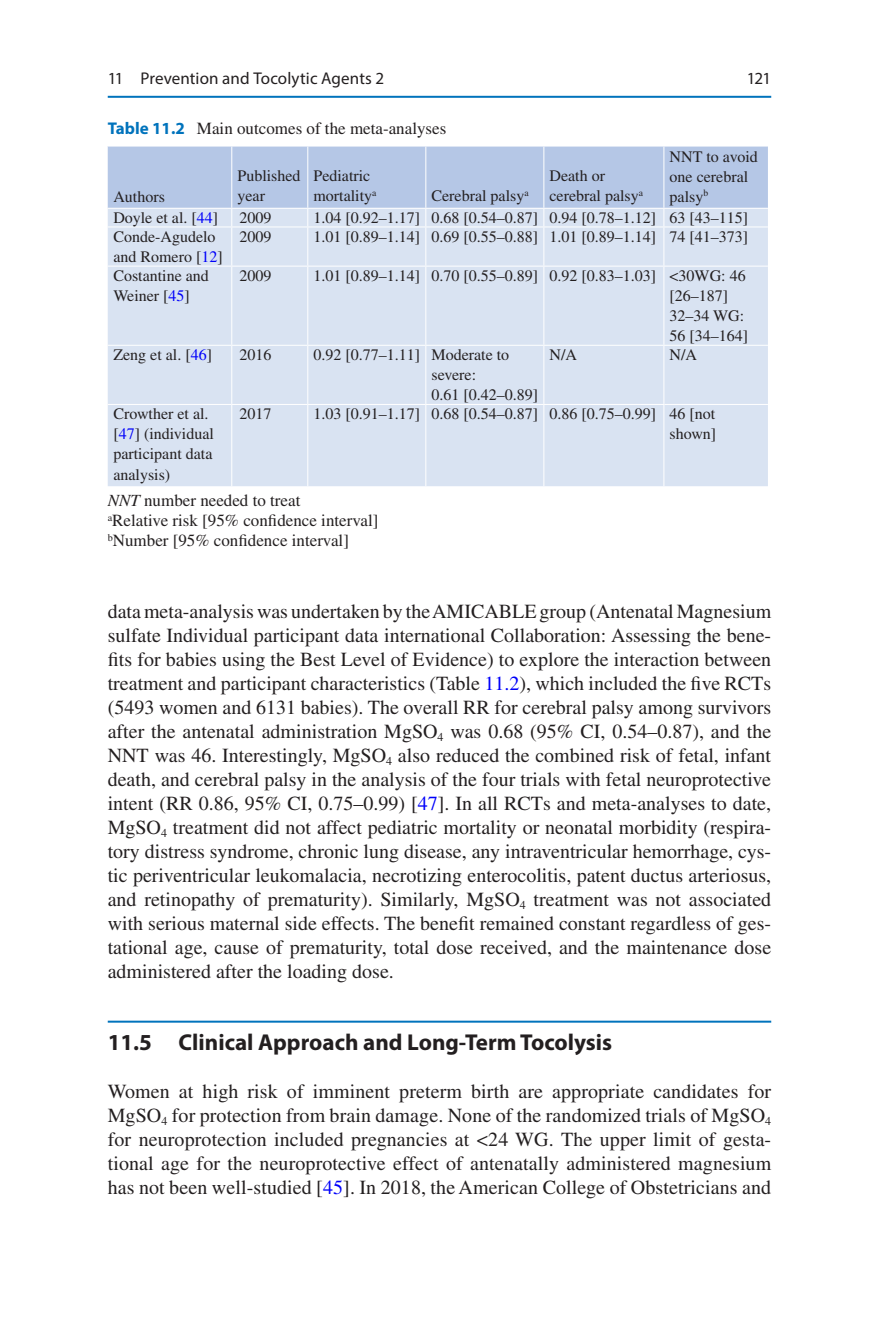
<style>
.page{position:relative;width:879px;height:1333px;background:#fff}
.page>*{position:absolute;margin:0;border:0;box-sizing:border-box;transform-origin:0 0}
.t1{font:700 23px "Rjcrdd Myriad Pro";color:#231f20}
.t2{font:20px/24px "Hcdysl Times LT Std";color:#231f20;text-align:justify}
.t3{font:17px/20px "Hcdysl Times LT Std";color:#231f20}
.t4{font:17px "Nlxvvt Myriad Pro";letter-spacing:.005em;color:#231f20}
.t5{font:16px/20px "Hcdysl Times LT Std";color:#231f20}
.s1{font-family:"Rjcrdd Myriad Pro";font-weight:700;color:#0073bc}
.s2{color:#0000fa}
.s3{font-family:"Gcljpb Times LT Std";font-style:italic}
</style>
<div class="page">
<hr style="left:108px;top:1020px;width:663px;height:2px;background:#0073bc">
<div style="left:108px;top:227px;width:660px;height:259px;background:#d9e3f2"></div>
<svg style="left:108px;top:146px;width:660px;height:80px;background:#becee9"></svg>
<hr style="left:231px;top:227px;width:1px;height:38px;background:#fff">
<hr style="left:307px;top:227px;width:1px;height:38px;background:#fff">
<hr style="left:425px;top:227px;width:1px;height:38px;background:#fff">
<hr style="left:543px;top:227px;width:1px;height:38px;background:#fff">
<hr style="left:663px;top:227px;width:1px;height:38px;background:#fff">
<hr style="left:108px;top:265px;width:124px;height:1px;background:#fff">
<hr style="left:232px;top:265px;width:76px;height:1px;background:#fff">
<hr style="left:231px;top:266px;width:1px;height:79px;background:#fff">
<hr style="left:308px;top:265px;width:118px;height:1px;background:#fff">
<hr style="left:307px;top:266px;width:1px;height:79px;background:#fff">
<hr style="left:426px;top:265px;width:118px;height:1px;background:#fff">
<hr style="left:425px;top:266px;width:1px;height:79px;background:#fff">
<hr style="left:544px;top:265px;width:120px;height:1px;background:#fff">
<hr style="left:543px;top:266px;width:1px;height:79px;background:#fff">
<hr style="left:664px;top:265px;width:104px;height:1px;background:#fff">
<hr style="left:663px;top:266px;width:1px;height:79px;background:#fff">
<hr style="left:108px;top:345px;width:124px;height:1px;background:#fff">
<hr style="left:232px;top:345px;width:76px;height:1px;background:#fff">
<hr style="left:231px;top:346px;width:1px;height:58px;background:#fff">
<hr style="left:308px;top:345px;width:118px;height:1px;background:#fff">
<hr style="left:307px;top:346px;width:1px;height:58px;background:#fff">
<hr style="left:426px;top:345px;width:118px;height:1px;background:#fff">
<hr style="left:425px;top:346px;width:1px;height:58px;background:#fff">
<hr style="left:544px;top:345px;width:120px;height:1px;background:#fff">
<hr style="left:543px;top:346px;width:1px;height:58px;background:#fff">
<hr style="left:664px;top:345px;width:104px;height:1px;background:#fff">
<hr style="left:663px;top:346px;width:1px;height:58px;background:#fff">
<hr style="left:544px;top:404px;width:120px;height:1px;background:#fff">
<hr style="left:426px;top:404px;width:118px;height:1px;background:#fff">
<hr style="left:543px;top:405px;width:1px;height:81px;background:#fff">
<hr style="left:308px;top:404px;width:118px;height:1px;background:#fff">
<hr style="left:425px;top:405px;width:1px;height:81px;background:#fff">
<hr style="left:232px;top:404px;width:76px;height:1px;background:#fff">
<hr style="left:307px;top:405px;width:1px;height:81px;background:#fff">
<hr style="left:664px;top:404px;width:104px;height:1px;background:#fff">
<hr style="left:663px;top:405px;width:1px;height:81px;background:#fff">
<hr style="left:108px;top:404px;width:124px;height:1px;background:#fff">
<hr style="left:231px;top:405px;width:1px;height:81px;background:#fff">
<hr style="left:108px;top:96px;width:663px;height:2px;background:#0073bc">
<p class="t4" style="left:108px;top:68px;width:278px">11 Prevention and Tocolytic Agents 2</p>
<p class="t3" style="left:108px;top:118px;width:340px"><span class="s1">Table 11.2</span> Main outcomes of the meta-analyses</p>
<p class="t5" style="left:113px;top:186px;width:53px">Authors</p>
<p class="t5" style="left:237px;top:166px;width:65px">Published year</p>
<p class="t5" style="left:313px;top:166px;width:64px">Pediatric mortality<sup>a</sup></p>
<p class="t5" style="left:431px;top:186px;width:99px">Cerebral palsy<sup>a</sup></p>
<p class="t5" style="left:549px;top:166px;width:95px">Death or cerebral palsy<sup>a</sup></p>
<p class="t4" style="left:747px;top:68px;width:26px">121</p>
<p class="t5" style="left:669px;top:146px;width:90px">NNT to avoid one cerebral palsy<sup>b</sup></p>
<p class="t5" style="left:113px;top:207px;width:106px">Doyle et al. [<span class="s2">44</span>]</p>
<p class="t5" style="left:239px;top:207px;width:33px">2009</p>
<p class="t5" style="left:313px;top:207px;width:436px">1.04 [0.92–1.17] 0.68 [0.54–0.87] 0.94 [0.78–1.12] 63 [43–115]</p>
<p class="t5" style="left:113px;top:226px;width:111px">Conde-Agudelo and Romero [<span class="s2">12</span>]</p>
<p class="t5" style="left:239px;top:226px;width:33px">2009</p>
<p class="t5" style="left:313px;top:226px;width:436px">1.01 [0.89–1.14] 0.69 [0.55–0.88] 1.01 [0.89–1.14] 74 [41–373]</p>
<p class="t5" style="left:113px;top:266px;width:97px">Costantine and<br>Weiner [<span class="s2">45</span>]</p>
<p class="t5" style="left:239px;top:266px;width:33px">2009</p>
<p class="t5" style="left:669px;top:266px;width:80px;text-indent:-356px">1.01 [0.89–1.14] 0.70 [0.55–0.89] 0.92 [0.83–1.03] &lt;30WG: 46 [26–187]<br>32–34 WG:<br>56 [34–164]</p>
<p class="t5" style="left:113px;top:345px;width:100px">Zeng et al. [<span class="s2">46</span>]</p>
<p class="t5" style="left:239px;top:345px;width:33px">2016</p>
<p class="t5" style="left:431px;top:345px;width:108px;text-indent:-118px">0.92 [0.77–1.11] Moderate to severe:<br>0.61 [0.42–0.89]</p>
<p class="t5" style="left:549px;top:345px;width:29px">N/A</p>
<p class="t5" style="left:669px;top:345px;width:29px">N/A</p>
<p class="t5" style="left:113px;top:404px;width:102px">Crowther et al. [<span class="s2">47</span>] (individual participant data analysis)</p>
<p class="t5" style="left:239px;top:404px;width:33px">2017</p>
<p class="t5" style="left:313px;top:404px;width:404px;text-align:right">1.03 [0.91–1.17] 0.68 [0.54–0.87] 0.86 [0.75–0.99] 46 [not shown]</p>
<p class="t3" style="left:108px;top:490px;width:272px"><span class="s3">NNT</span> number needed to treat<br><sup>a</sup>Relative risk [95% confidence interval] <sup>b</sup>Number [95% confidence interval]</p>
<p class="t2" style="left:108px;top:599px;width:665px">data meta-analysis was undertaken by the AMICABLE group (Antenatal Magnesium sulfate Individual participant data international Collaboration: Assessing the bene&shy;fits for babies using the Best Level of Evidence) to explore the interaction between treatment and participant characteristics (Table <span class="s2">11.2</span>), which included the five RCTs (5493 women and 6131 babies). The overall RR for cerebral palsy among survivors after the antenatal administration MgSO<sub>4</sub> was 0.68 (95% CI, 0.54–0.87), and the NNT was 46. Interestingly, MgSO<sub>4</sub> also reduced the combined risk of fetal, infant death, and cerebral palsy in the analysis of the four trials with fetal neuroprotective intent (RR 0.86, 95% CI, 0.75–0.99) [<span class="s2">47</span>]. In all RCTs and meta-analyses to date, MgSO<sub>4</sub> treatment did not affect pediatric mortality or neonatal morbidity (respira&shy;tory distress syndrome, chronic lung disease, any intraventricular hemorrhage, cys&shy;tic periventricular leukomalacia, necrotizing enterocolitis, patent ductus arteriosus, and retinopathy of prematurity). Similarly, MgSO<sub>4</sub> treatment was not associated with serious maternal side effects. The benefit remained constant regardless of ges&shy;tational age, cause of prematurity, total dose received, and the maintenance dose administered after the loading dose.</p>
<p class="t1" style="left:108px;top:1027px;width:506px">11.5 Clinical Approach and Long-Term Tocolysis</p>
<p class="t2" style="left:108px;top:1079px;width:665px">Women at high risk of imminent preterm birth are appropriate candidates for MgSO<sub>4</sub> for protection from brain damage. None of the randomized trials of MgSO<sub>4 </sub>for neuroprotection included pregnancies at &lt;24 WG. The upper limit of gesta&shy;tional age for the neuroprotective effect of antenatally administered magnesium has not been well-studied [<span class="s2">45</span>]. In 2018, the American College of Obstetricians and</p>
</div>
